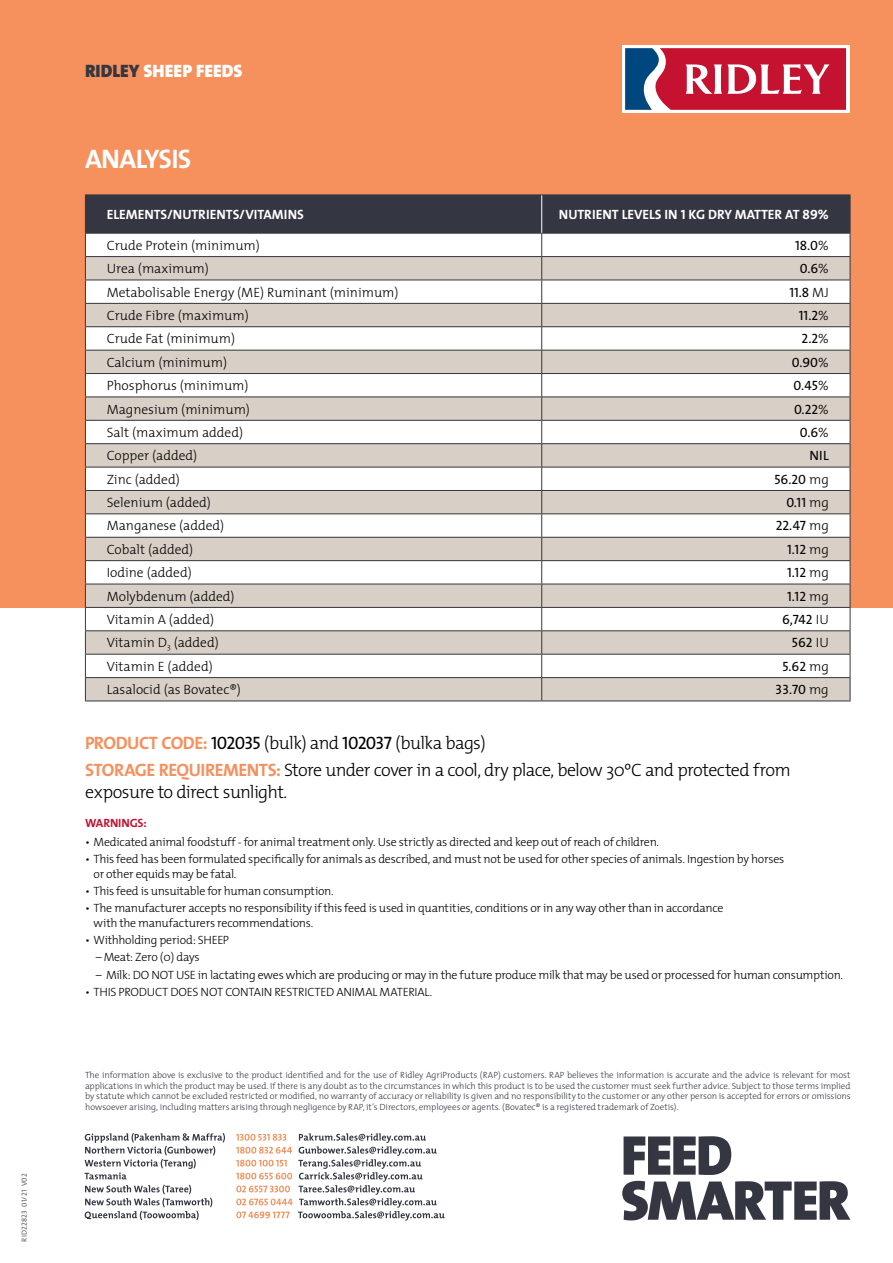
<style>
.page{position:relative;width:893px;height:1263px;background:#fff}
.page>*{position:absolute;margin:0;border:0;box-sizing:border-box;transform-origin:0 0}
.t1{font:700 27px "The Mix";letter-spacing:-.025em;color:#fff}
.t2{font:300 18px/26.7px "The Mix";letter-spacing:-.035em;color:#000}
.t3{font:900 18px "The Mix";letter-spacing:.005em;color:#fff}
.t4{font:300 13.5px "The Mix";color:#000}
.t5{font:13.5px "The Mix Caps";color:#000}
.t6{font:13.5px "The Mix Bold Caps";color:#fff}
.t7{font:700 13.5px "The Mix";color:#fff}
.t8{font:300 12px/15px "The Mix";letter-spacing:-.02em;color:#000}
.t9{font:700 12px "The Mix";letter-spacing:-.01em;color:#c41230}
.t10{font:300 9px/10.5px "The Mix";letter-spacing:-.005em;color:#343741;text-align:justify}
.t11{font:7.5px "The Mix Caps";letter-spacing:.02em;color:#636466}
.s1{color:#343741}
.s2{font-family:"The Mix";font-weight:300}
.s3{font-weight:700;color:#f6905d}
.s4{font-family:"The Mix Caps";font-weight:400}
</style>
<div class="page">
<div style="left:0;top:0;width:893px;height:608px;background:#f6905d"></div>
<div style="left:622px;top:45px;width:227px;height:68px;background:#fff"></div>
<svg style="left:625px;top:48px;width:221px;height:62px;background:#b8435e"></svg>
<svg style="left:622px;top:1181px;width:228px;height:39px"></svg>
<svg style="left:624px;top:1136px;width:107px;height:39px"></svg>
<svg style="left:85px;top:1185px;width:127px;height:35px"></svg>
<svg style="left:85px;top:1133px;width:140px;height:46px"></svg>
<svg style="left:236px;top:1133px;width:209px;height:87px"></svg>
<svg style="left:85px;top:195px;width:766px;height:506px;background:#d5d1cf"></svg>
<hr style="left:85px;top:701px;width:457px;height:1px;background:#343741">
<hr style="left:542px;top:701px;width:308px;height:1px;background:#343741">
<hr style="left:541px;top:195px;width:1px;height:38px;background:#fff">
<p class="t11" style="left:18px;top:1242px;width:70px;rotate:-90deg">RID22823 01/21 V02</p>
<h2 class="t3" style="left:85px;top:56px;width:159px"><span class="s1">RIDLEY</span> SHEEP FEEDS</h2>
<h1 class="t1" style="left:85px;top:137px;width:108px">ANALYSIS</h1>
<p class="t7" style="left:107px;top:203px;width:199px">ELEMENTS/NUTRIENTS/VITAMINS</p>
<p class="t6" style="left:559px;top:203px;width:271px">NUTRIENT LEVELS IN 1 KG DRY MATTER AT 89%</p>
<p class="t4" style="left:107px;top:234px;width:155px">Crude Protein (minimum)</p>
<p class="t5" style="left:795px;top:234px;width:35px">18.0<span class="s2">%</span></p>
<p class="t4" style="left:107px;top:257px;width:104px">Urea (maximum)</p>
<p class="t5" style="left:800px;top:257px;width:30px">0.6<span class="s2">%</span></p>
<p class="t4" style="left:107px;top:281px;width:293px">Metabolisable Energy (ME) Ruminant (minimum)</p>
<p class="t5" style="left:789px;top:281px;width:41px">11.8 <span class="s2">MJ</span></p>
<p class="t4" style="left:107px;top:304px;width:144px">Crude Fibre (maximum)</p>
<p class="t5" style="left:799px;top:304px;width:31px">11.2<span class="s2">%</span></p>
<p class="t4" style="left:107px;top:328px;width:130px">Crude Fat (minimum)</p>
<p class="t5" style="left:802px;top:328px;width:29px">2.2<span class="s2">%</span></p>
<p class="t4" style="left:107px;top:351px;width:122px">Calcium (minimum)</p>
<p class="t5" style="left:792px;top:351px;width:38px">0.90<span class="s2">%</span></p>
<p class="t4" style="left:107px;top:374px;width:143px">Phosphorus (minimum)</p>
<p class="t5" style="left:794px;top:374px;width:37px">0.45<span class="s2">%</span></p>
<p class="t4" style="left:107px;top:398px;width:145px">Magnesium (minimum)</p>
<p class="t5" style="left:794px;top:398px;width:36px">0.22<span class="s2">%</span></p>
<p class="t4" style="left:107px;top:421px;width:138px">Salt (maximum added)</p>
<p class="t5" style="left:800px;top:421px;width:30px">0.6<span class="s2">%</span></p>
<p class="t4" style="left:107px;top:445px;width:92px">Copper (added)</p>
<p class="t5" style="left:809px;top:444px;width:21px">NIL</p>
<p class="t4" style="left:107px;top:468px;width:75px">Zinc (added)</p>
<p class="t5" style="left:774px;top:468px;width:56px">56.20 <span class="s2">mg</span></p>
<p class="t4" style="left:107px;top:491px;width:106px">Selenium (added)</p>
<p class="t5" style="left:786px;top:491px;width:44px">0.11 <span class="s2">mg</span></p>
<p class="t4" style="left:107px;top:515px;width:119px">Manganese (added)</p>
<p class="t5" style="left:776px;top:515px;width:55px">22.47 <span class="s2">mg</span></p>
<p class="t4" style="left:107px;top:538px;width:88px">Cobalt (added)</p>
<p class="t5" style="left:787px;top:538px;width:43px">1.12 <span class="s2">mg</span></p>
<p class="t4" style="left:107px;top:561px;width:87px">Iodine (added)</p>
<p class="t5" style="left:787px;top:561px;width:43px">1.12 <span class="s2">mg</span></p>
<p class="t4" style="left:107px;top:585px;width:129px">Molybdenum (added)</p>
<p class="t5" style="left:787px;top:585px;width:43px">1.12 <span class="s2">mg</span></p>
<p class="t4" style="left:107px;top:608px;width:109px">Vitamin A (added)</p>
<p class="t5" style="left:782px;top:608px;width:48px">6,742 <span class="s2">IU</span></p>
<p class="t4" style="left:107px;top:632px;width:114px">Vitamin D<sub>3</sub> (added)</p>
<p class="t5" style="left:792px;top:632px;width:38px">562 <span class="s2">IU</span></p>
<p class="t4" style="left:107px;top:655px;width:108px">Vitamin E (added)</p>
<p class="t5" style="left:783px;top:655px;width:48px">5.62 <span class="s2">mg</span></p>
<p class="t4" style="left:107px;top:678px;width:136px">Lasalocid (as Bovatec®)</p>
<p class="t5" style="left:776px;top:678px;width:55px">33.70 <span class="s2">mg</span></p>
<h2 class="t2" style="left:85px;top:729px;width:707px"><span class="s3">PRODUCT CODE:</span> <span class="s4">102035</span> (bulk) and <span class="s4">102037</span> (bulka bags)<br><span class="s3">STORAGE REQUIREMENTS:</span> Store under cover in a cool, dry place, below 30ºC and protected from</h2>
<h2 class="t2" style="left:85px;top:778px;width:204px">exposure to direct sunlight.</h2>
<p class="t9" style="left:85px;top:812px;width:63px">WARNINGS:</p>
<p class="t8" style="left:85px;top:834px;width:576px">• Medicated animal foodstuff - for animal treatment only. Use strictly as directed and keep out of reach of children.</p>
<p class="t8" style="left:94px;top:851px;width:692px;text-indent:-9px">• This feed has been formulated specifically for animals as described, and must not be used for other species of animals. Ingestion by horses or other equids may be fatal.</p>
<p class="t8" style="left:85px;top:883px;width:250px">• This feed is unsuitable for human consumption.</p>
<p class="t8" style="left:94px;top:900px;width:631px;text-indent:-9px">• The manufacturer accepts no responsibility if this feed is used in quantities, conditions or in any way other than in accordance with the manufacturers recommendations.</p>
<p class="t8" style="left:85px;top:932px;width:146px">• Withholding period: SHEEP</p>
<p class="t8" style="left:96px;top:949px;width:106px">– Meat: Zero (0) days</p>
<p class="t8" style="left:96px;top:966px;width:749px">– Milk: DO NOT USE in lactating ewes which are producing or may in the future produce milk that may be used or processed for human consumption.</p>
<p class="t8" style="left:85px;top:984px;width:349px">• THIS PRODUCT DOES NOT CONTAIN RESTRICTED ANIMAL MATERIAL.</p>
<p class="t10" style="left:85px;top:1069px;width:767px">The information above is exclusive to the product identified and for the use of Ridley AgriProducts (RAP) customers. RAP believes the information is accurate and the advice is relevant for most applications in which the product may be used. If there is any doubt as to the circumstances in which this product is to be used the customer must seek further advice. Subject to those terms implied by statute which cannot be excluded restricted or modified, no warranty of accuracy or reliability is given and no responsibility to the customer or any other person is accepted for errors or omissions howsoever arising, including matters arising through negligence by RAP, it’s Directors, employees or agents. (Bovatec® is a registered trademark of Zoetis).</p>
</div>
